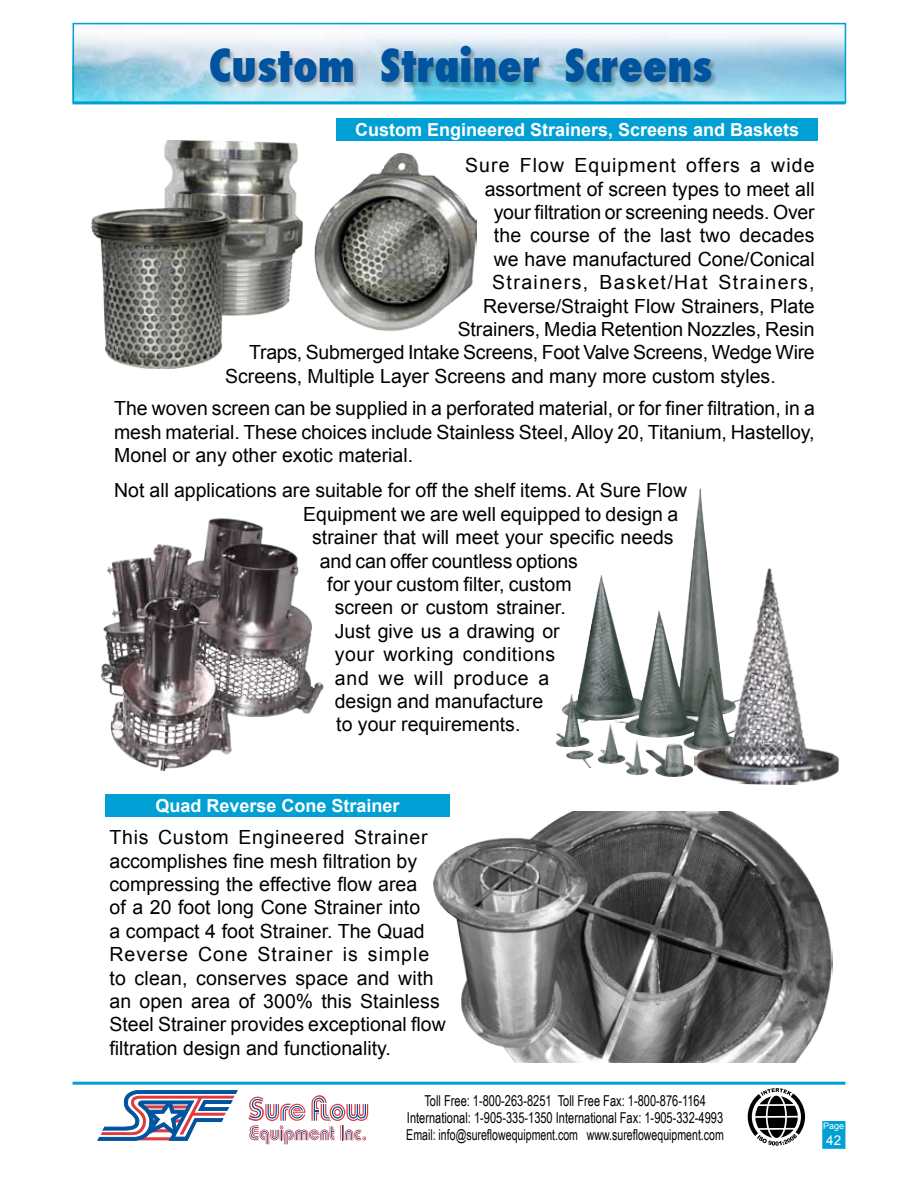
<style>
.page{position:relative;width:918px;height:1188px;background:#fff}
.page>*{position:absolute;margin:0;border:0;box-sizing:border-box;transform-origin:0 0}
.t1{font:800 condensed 45px "Futura";color:#00539f}
.t2{font:19.5px/23.4px "Arial";color:#000;text-align:justify}
.t3{font:19.5px "Arial";letter-spacing:.07em;color:#000}
.t4{font:19.5px "Arial";letter-spacing:.055em;color:#000}
.t5{font:19.5px "Arial";letter-spacing:.025em;color:#000}
.t6{font:19.5px "Arial";letter-spacing:.04em;color:#000}
.t7{font:700 18px "Arial";color:#fff}
.t8{font:15px/17.2px "Arial Narrow";color:#000;text-align:center;scale:.9 1}
.t9{font:13.5px "Arial";color:#fff}
.t10{font:9px "Arial";color:#fff}
</style>
<div class="page">
<img style="left:73px;top:22px;width:772px;height:78px">
<div style="left:822px;top:1121px;width:23px;height:28px;background:#00a0d5;border:2px solid #00a0d5"></div>
<hr style="left:73px;top:1082px;width:772px;height:3px;background:#00a0d5">
<hr style="left:73px;top:101px;width:772px;height:3px;background:#00a0d5">
<svg style="left:97px;top:1090px;width:272px;height:55px"></svg>
<div style="left:73px;top:23px;width:773px;height:80px;border:2px solid #00a0d5"></div>
<svg style="left:748px;top:1088px;width:57px;height:58px"></svg>
<img style="left:92px;top:140px;width:384px;height:228px">
<img style="left:433px;top:811px;width:399px;height:252px">
<div style="left:210px;top:46px;width:508px;height:42px;background:#000;opacity:.26"></div>
<img style="left:555px;top:488px;width:154px;height:263px">
<div style="left:105px;top:794px;width:345px;height:23px;background:#00a0d5"></div>
<div style="left:336px;top:118px;width:482px;height:23px;background:#00a0d5"></div>
<img style="left:694px;top:567px;width:145px;height:218px">
<img style="left:100px;top:518px;width:224px;height:253px">
<h1 class="t1" style="left:209px;top:35px;width:505px">Custom Strainer Screens</h1>
<p class="t7" style="left:355px;top:118px;width:446px">Custom Engineered Strainers, Screens and Baskets</p>
<p class="t4" style="left:465px;top:153px;width:351px">Sure Flow Equipment offers a wide</p>
<p class="t2" style="left:485px;top:177px;width:331px">assortment of screen types to meet all</p>
<p class="t2" style="left:494px;top:201px;width:322px">your filtration or screening needs. Over</p>
<p class="t2" style="left:494px;top:224px;width:322px">the course of the last two decades</p>
<p class="t2" style="left:494px;top:247px;width:322px">we have manufactured Cone/Conical</p>
<p class="t3" style="left:492px;top:270px;width:324px">Strainers, Basket/Hat Strainers,</p>
<p class="t2" style="left:483px;top:294px;width:333px">Reverse/Straight Flow Strainers, Plate</p>
<p class="t2" style="left:458px;top:318px;width:358px">Strainers, Media Retention Nozzles, Resin</p>
<p class="t2" style="left:249px;top:341px;width:567px">Traps, Submerged Intake Screens, Foot Valve Screens, Wedge Wire</p>
<p class="t2" style="left:225px;top:364px;width:552px">Screens, Multiple Layer Screens and many more custom styles.</p>
<p class="t2" style="left:114px;top:397px;width:702px">The woven screen can be supplied in a perforated material, or for finer filtration, in a mesh material. These choices include Stainless Steel, Alloy 20, Titanium, Hastelloy, Monel or any other exotic material.</p>
<p class="t2" style="left:114px;top:479px;width:575px">Not all applications are suitable for off the shelf items. At Sure Flow</p>
<p class="t2" style="left:303px;top:502px;width:377px">Equipment we are well equipped to design a</p>
<p class="t2" style="left:312px;top:526px;width:363px">strainer that will meet your specific needs</p>
<p class="t2" style="left:320px;top:549px;width:260px">and can offer countless options</p>
<p class="t2" style="left:327px;top:573px;width:246px">for your custom filter, custom</p>
<p class="t2" style="left:335px;top:596px;width:232px">screen or custom strainer.</p>
<p class="t2" style="left:335px;top:619px;width:226px">Just give us a drawing or</p>
<p class="t5" style="left:335px;top:642px;width:222px">your working conditions</p>
<p class="t6" style="left:335px;top:665px;width:216px">and we will produce a</p>
<p class="t2" style="left:335px;top:690px;width:210px">design and manufacture</p>
<p class="t2" style="left:336px;top:713px;width:186px">to your requirements.</p>
<p class="t7" style="left:155px;top:794px;width:246px">Quad Reverse Cone Strainer</p>
<p class="t2" style="left:110px;top:826px;width:338px;text-align:left">This Custom Engineered Strainer accomplishes fine mesh filtration by compressing the effective flow area<br>of a 20 foot long Cone Strainer into<br>a compact 4 foot Strainer. The Quad Reverse Cone Strainer is simple to clean, conserves space and with an open area of 300% this Stainless Steel Strainer provides exceptional flow filtration design and functionality.</p>
<p class="t8" style="left:406px;top:1091px;width:354px">Toll Free: 1-800-263-8251 Toll Free Fax: 1-800-876-1164<br>International: 1-905-335-1350 International Fax: 1-905-332-4993<br>Email: info@sureflowequipment.com www.sureflowequipment.com</p>
<p class="t10" style="left:823px;top:1120px;width:23px">Page</p>
<p class="t9" style="left:826px;top:1132px;width:17px">42</p>
</div>
